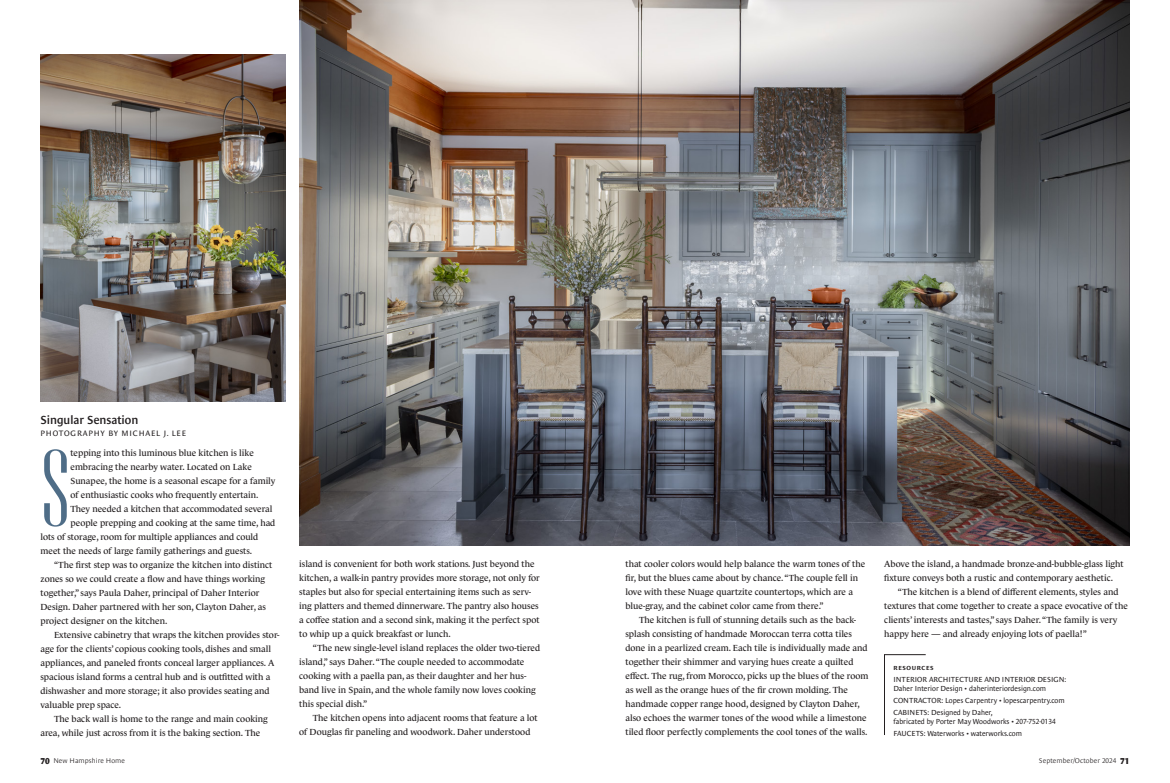
<style>
.page{position:relative;width:1170px;height:783px;background:#fff}
.page>*{position:absolute;margin:0;border:0;box-sizing:border-box;transform-origin:0 0}
.Le_Monde_Journal__1st_paragraph{font:300 109px "Niagara";color:#4f6d87}
.Le_Monde_San_deck{font:600 12px "Le Monde Sans Std";color:#231f20;scale:.95 1}
.Le_Monde_Journal__2nd_paragraph{font:9px/14px "Le Monde Journal Std";color:#231f20}
.Le_Monde_Journal__1st_paragraph-2{font:9px "Le Monde Journal Std";color:#231f20}
.byline_light{font:8px "Le Monde Sans Std";letter-spacing:.1em;color:#231f20;scale:.95 1}
.Project_Team{font:7.5px/9px "Le Monde Sans Std";color:#231f20;scale:.95 1}
.t1{font:300 7px "Le Monde Sans Std";letter-spacing:.01em;color:#231f20}
.Le_Monde_Sans_caption{font:700 6px "Le Monde Sans Std";letter-spacing:.1em;color:#231f20}
.s1{font-weight:700;font-stretch:expanded;font-size:8.8px}
</style>
<div class="page">
<img style="left:300px;top:0;width:830px;height:546px">
<svg style="left:884px;top:654px;width:42px;height:81px"></svg>
<img style="left:40px;top:54px;width:246px;height:347px">
<p class="Le_Monde_San_deck" style="left:40px;top:413px;width:104px">Singular Sensation</p>
<p class="byline_light" style="left:40px;top:429px;width:155px">PHOTOGRAPHY BY MICHAEL J. LEE</p>
<p class="Le_Monde_Journal__1st_paragraph" style="left:40px;top:433px;width:31px">S</p>
<p class="Le_Monde_Journal__1st_paragraph-2" style="left:70px;top:448px;width:185px">tepping into this luminous blue kitchen is like</p>
<p class="Le_Monde_Journal__1st_paragraph-2" style="left:70px;top:462px;width:183px">embracing the nearby water. Located on Lake</p>
<p class="Le_Monde_Journal__1st_paragraph-2" style="left:70px;top:476px;width:207px">Sunapee, the home is a seasonal escape for a family</p>
<p class="Le_Monde_Journal__1st_paragraph-2" style="left:70px;top:490px;width:190px">of enthusiastic cooks who frequently entertain.</p>
<p class="Le_Monde_Journal__1st_paragraph-2" style="left:70px;top:504px;width:204px">They needed a kitchen that accommodated several</p>
<p class="Le_Monde_Journal__1st_paragraph-2" style="left:70px;top:518px;width:206px">people prepping and cooking at the same time, had</p>
<p class="Le_Monde_Journal__1st_paragraph-2" style="left:40px;top:532px;width:219px">lots of storage, room for multiple appliances and could</p>
<p class="Le_Monde_Journal__1st_paragraph-2" style="left:40px;top:546px;width:213px">meet the needs of large family gatherings and guests.</p>
<p class="Le_Monde_Journal__2nd_paragraph" style="left:40px;top:558px;width:233px;text-indent:14px">“The first step was to organize the kitchen into distinct zones so we could create a flow and have things working together,” says Paula Daher, principal of Daher Interior Design. Daher partnered with her son, Clayton Daher, as project designer on the kitchen.</p>
<p class="Le_Monde_Journal__2nd_paragraph" style="left:40px;top:628px;width:241px;text-indent:14px">Extensive cabinetry that wraps the kitchen provides stor&shy;age for the clients’ copious cooking tools, dishes and small appliances, and paneled fronts conceal larger appliances. A spacious island forms a central hub and is outfitted with a dishwasher and more storage; it also provides seating and valuable prep space.</p>
<p class="Le_Monde_Journal__2nd_paragraph" style="left:40px;top:712px;width:229px;text-indent:14px">The back wall is home to the range and main cooking area, while just across from it is the baking section. The</p>
<p class="Le_Monde_Journal__2nd_paragraph" style="left:299px;top:557px;width:242px">island is convenient for both work stations. Just beyond the kitchen, a walk-in pantry provides more storage, not only for staples but also for special entertaining items such as serv&shy;ing platters and themed dinnerware. The pantry also houses a coffee station and a second sink, making it the perfect spot to whip up a quick breakfast or lunch.</p>
<p class="Le_Monde_Journal__2nd_paragraph" style="left:299px;top:641px;width:242px;text-indent:14px">“The new single-level island replaces the older two-tiered island,” says Daher. “The couple needed to accommodate cooking with a paella pan, as their daughter and her hus&shy;band live in Spain, and the whole family now loves cooking this special dish.”</p>
<p class="Le_Monde_Journal__2nd_paragraph" style="left:299px;top:711px;width:240px;text-indent:14px">The kitchen opens into adjacent rooms that feature a lot of Douglas fir paneling and woodwork. Daher understood</p>
<p class="Le_Monde_Journal__2nd_paragraph" style="left:626px;top:557px;width:241px">that cooler colors would help balance the warm tones of the fir, but the blues came about by chance. “The couple fell in love with these Nuage quartzite countertops, which are a blue-gray, and the cabinet color came from there.”</p>
<p class="Le_Monde_Journal__2nd_paragraph" style="left:626px;top:613px;width:245px;text-indent:14px">The kitchen is full of stunning details such as the back&shy;splash consisting of handmade Moroccan terra cotta tiles done in a pearlized cream. Each tile is individually made and together their shimmer and varying hues create a quilted effect. The rug, from Morocco, picks up the blues of the room as well as the orange hues of the fir crown molding. The handmade copper range hood, designed by Clayton Daher, also echoes the warmer tones of the wood while a limestone tiled floor perfectly complements the cool tones of the walls.</p>
<p class="Le_Monde_Journal__2nd_paragraph" style="left:884px;top:557px;width:241px">Above the island, a handmade bronze-and-bubble-glass light fixture conveys both a rustic and contemporary aesthetic.</p>
<p class="Le_Monde_Journal__2nd_paragraph" style="left:884px;top:585px;width:245px;text-indent:14px">“The kitchen is a blend of different elements, styles and textures that come together to create a space evocative of the clients’ interests and tastes,” says Daher. “The family is very happy here — and already enjoying lots of paella!”</p>
<p class="Le_Monde_Sans_caption" style="left:894px;top:664px;width:42px">RESOURCES</p>
<p class="Project_Team" style="left:894px;top:674px;width:183px">INTERIOR ARCHITECTURE AND INTERIOR DESIGN:<br>Daher Interior Design • daherinteriordesign.com</p>
<p class="Project_Team" style="left:894px;top:695px;width:182px">CONTRACTOR: Lopes Carpentry • lopescarpentry.com</p>
<p class="Project_Team" style="left:894px;top:707px;width:106px">CABINETS: Designed by Daher,</p>
<p class="Project_Team" style="left:894px;top:716px;width:172px">fabricated by Porter May Woodworks • 207-752-0134</p>
<p class="Project_Team" style="left:894px;top:728px;width:137px">FAUCETS: Waterworks • waterworks.com</p>
<p class="t1" style="left:40px;top:756px;width:86px"><span class="s1">70</span> New Hampshire Home</p>
<p class="t1" style="left:1039px;top:756px;width:92px">September/October 2024 <span class="s1">71</span></p>
</div>
